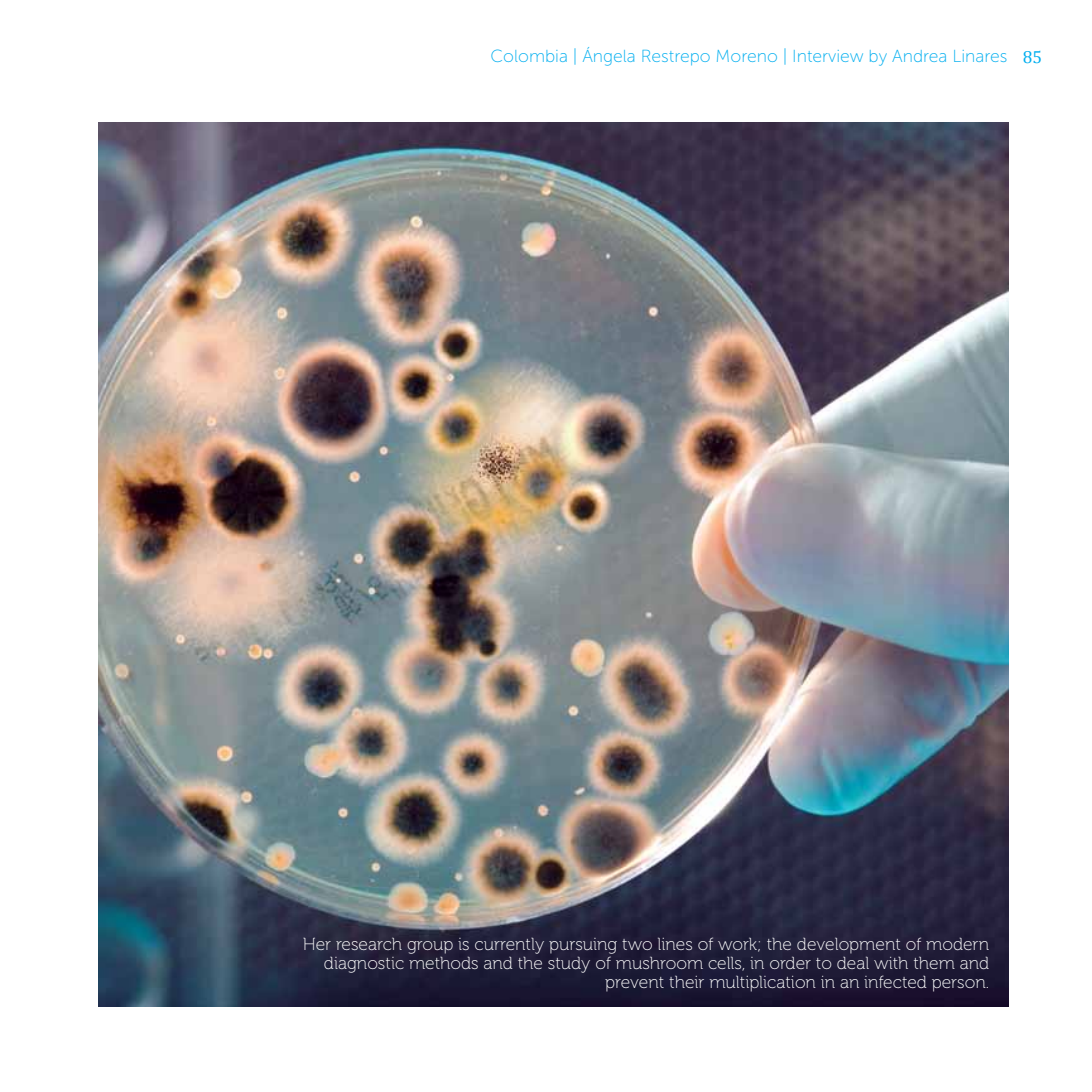
<style>
.page{position:relative;width:1092px;height:1092px;background:#fff}
.page>*{position:absolute;margin:0;border:0;box-sizing:border-box;transform-origin:0 0}
.t1{font:17.5px/19.2px "Museo 100";color:#fff;text-align:right}
.t2{font:17.5px "Museo Sans 100";color:#00aeef}
.t3{font:17.5px "Cambria";color:#00aeef}
</style>
<div class="page">
<img style="left:98px;top:122px;width:910px;height:884px">
<p class="t2" style="left:490px;top:47px;width:518px">Colombia | Ángela Restrepo Moreno | Interview by Andrea Linares</p>
<p class="t3" style="left:1022px;top:46px;width:21px">85</p>
<p class="t1" style="left:303px;top:934px;width:688px">Her research group is currently pursuing two lines of work; the development of modern diagnostic methods and the study of mushroom cells, in order to deal with them and prevent their multiplication in an infected person.</p>
</div>
